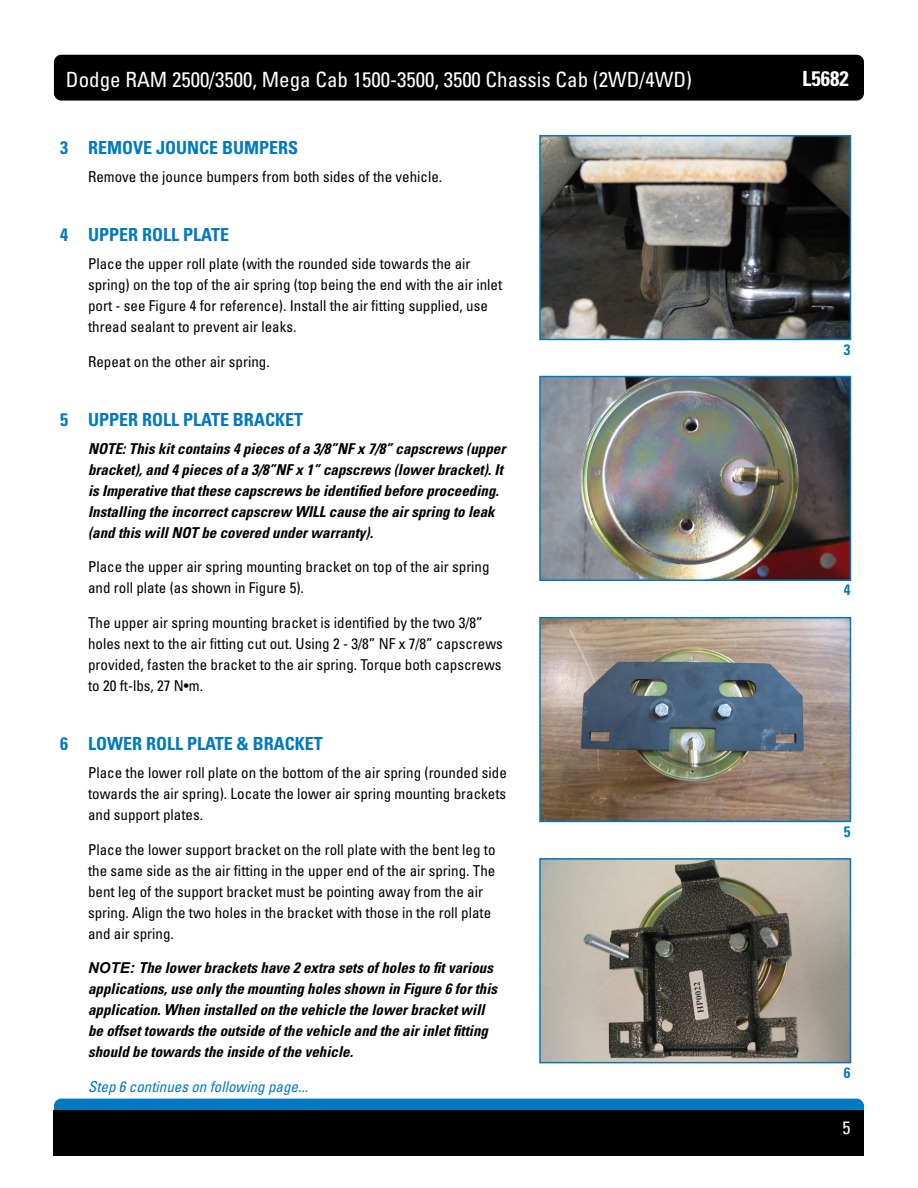
<style>
.page{position:relative;width:918px;height:1188px;background:#fff}
.page>*{position:absolute;margin:0;border:0;box-sizing:border-box;transform-origin:0 0}
.t1{font:condensed 21px "Univers LT Std";color:#fff}
.t2{font:700 condensed 21px "Univers LT Std";color:#fff}
.t3{font:700 condensed 18px "Univers LT Std";color:#0079c1}
.t4{font:condensed 18px "Univers LT Std";color:#fff}
.t5{font:condensed 15px/21px "Univers LT Std";color:#000}
.t6{font:italic 700 condensed 15px/21px "Univers LT Std";color:#000}
.t7{font:italic condensed 15px "Univers LT Std";color:#0079c1}
.t8{font:700 condensed 15px "Univers LT Std";color:#0079c1}
.s1{font-family:"Arial";font-stretch:normal}
</style>
<div class="page">
<div style="left:54px;top:55px;width:810px;height:46px;background:#000;border-radius:7px"></div>
<div style="left:54px;top:1099px;width:810px;height:45px;background:#0079c1;border-radius:7px"></div>
<div style="left:54px;top:1110px;width:810px;height:46px;background:#000"></div>
<img style="left:542px;top:379px;width:306px;height:199px">
<div style="left:539px;top:376px;width:312px;height:205px;border:2px solid #0079c1"></div>
<img style="left:542px;top:138px;width:306px;height:199px">
<div style="left:539px;top:135px;width:312px;height:205px;border:2px solid #0079c1"></div>
<img style="left:542px;top:861px;width:306px;height:199px">
<div style="left:539px;top:858px;width:312px;height:205px;border:2px solid #0079c1"></div>
<img style="left:542px;top:620px;width:306px;height:199px">
<div style="left:539px;top:617px;width:312px;height:205px;border:2px solid #0079c1"></div>
<h1 class="t1" style="left:66px;top:66px;width:628px">Dodge RAM 2500/3500, Mega Cab 1500-3500, 3500 Chassis Cab (2WD/4WD)</h1>
<h1 class="t2" style="left:802px;top:65px;width:48px">L5682</h1>
<p class="t3" style="left:60px;top:137px;width:240px">3 REMOVE JOUNCE BUMPERS</p>
<p class="t5" style="left:88px;top:166px;width:356px">Remove the jounce bumpers from both sides of the vehicle.</p>
<p class="t3" style="left:60px;top:224px;width:171px">4 UPPER ROLL PLATE</p>
<p class="t5" style="left:88px;top:253px;width:416px">Place the upper roll plate (with the rounded side towards the air spring) on the top of the air spring (top being the end with the air inlet port - see Figure 4 for reference). Install the air fitting supplied, use thread sealant to prevent air leaks.</p>
<p class="t5" style="left:88px;top:351px;width:183px">Repeat on the other air spring.</p>
<p class="t3" style="left:60px;top:409px;width:245px">5 UPPER ROLL PLATE BRACKET</p>
<p class="t6" style="left:88px;top:438px;width:419px">NOTE: This kit contains 4 pieces of a 3/8”NF x 7/8” capscrews (upper bracket), and 4 pieces of a 3/8”NF x 1” capscrews (lower bracket). It is Imperative that these capscrews be identified before proceeding.<br>Installing the incorrect capscrew WILL cause the air spring to leak (and this will NOT be covered under warranty).</p>
<p class="t5" style="left:88px;top:556px;width:403px">Place the upper air spring mounting bracket on top of the air spring and roll plate (as shown in Figure 5).</p>
<p class="t5" style="left:88px;top:612px;width:416px">The upper air spring mounting bracket is identified by the two 3/8” holes next to the air fitting cut out. Using 2 - 3/8” NF x 7/8” capscrews provided, fasten the bracket to the air spring. Torque both capscrews to 20 ft-lbs, 27 N•m.</p>
<p class="t3" style="left:60px;top:733px;width:264px">6 LOWER ROLL PLATE &amp; BRACKET</p>
<p class="t5" style="left:88px;top:762px;width:420px;text-align:justify">Place the lower roll plate on the bottom of the air spring (rounded side towards the air spring). Locate the lower air spring mounting brackets and support plates.</p>
<p class="t5" style="left:88px;top:839px;width:409px">Place the lower support bracket on the roll plate with the bent leg to the same side as the air fitting in the upper end of the air spring. The bent leg of the support bracket must be pointing away from the air spring. Align the two holes in the bracket with those in the roll plate and air spring.</p>
<p class="t6" style="left:88px;top:957px;width:411px"><span class="s1">NOTE:</span> The lower brackets have 2 extra sets of holes to fit various applications, use only the mounting holes shown in Figure 6 for this application. When installed on the vehicle the lower bracket will be offset towards the outside of the vehicle and the air inlet fitting should be towards the inside of the vehicle.</p>
<p class="t7" style="left:88px;top:1077px;width:221px">Step 6 continues on following page...</p>
<p class="t8" style="left:844px;top:340px;width:8px">3</p>
<p class="t8" style="left:844px;top:581px;width:8px">4</p>
<p class="t8" style="left:844px;top:822px;width:8px">5</p>
<p class="t8" style="left:844px;top:1063px;width:8px">6</p>
<p class="t4" style="left:843px;top:1116px;width:9px">5</p>
</div>
